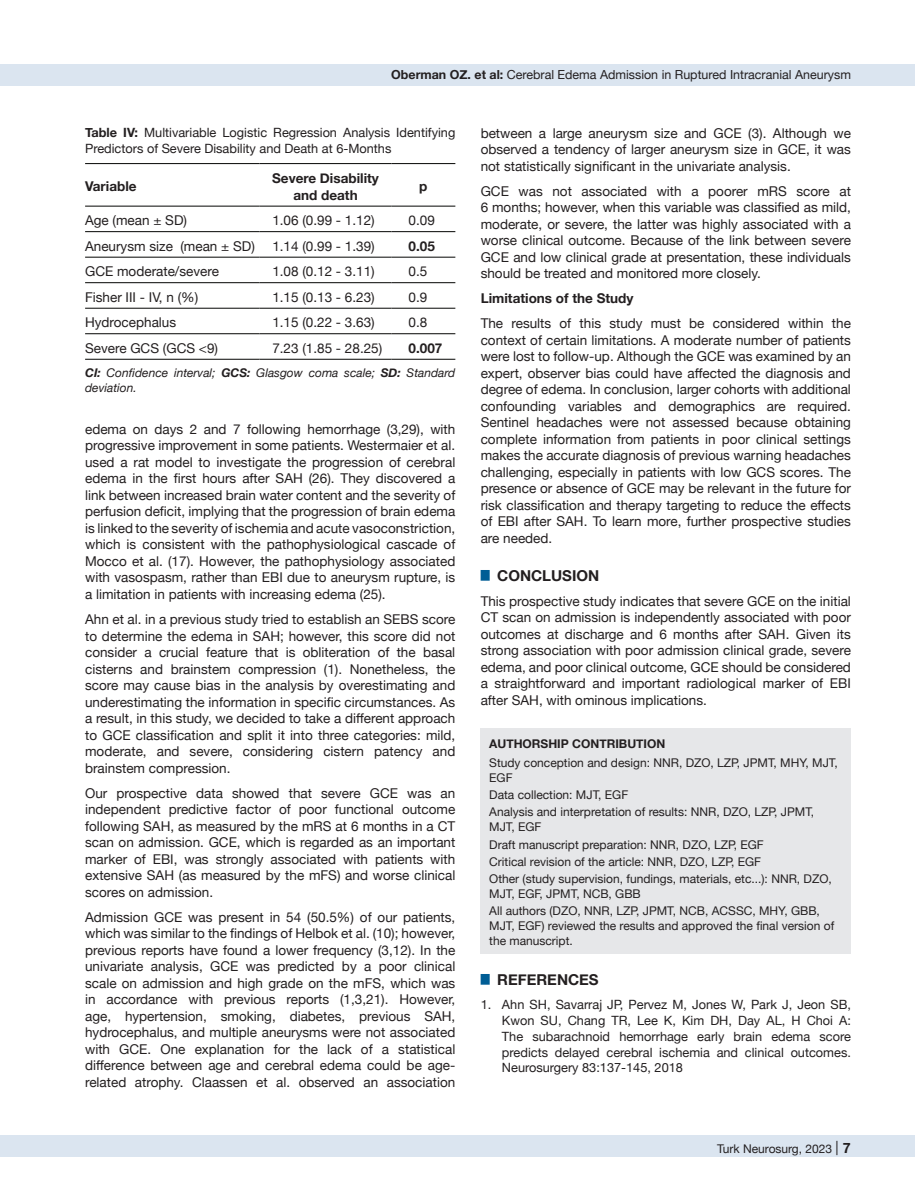
<style>
.page{position:relative;width:915px;height:1191px;background:#fff}
.page>*{position:absolute;margin:0;border:0;box-sizing:border-box;transform-origin:0 0}
.t1{font:700 15px "Helvetica Neue";color:#231f20}
.t2{font:13.5px/16.5px "Helvetica Neue";color:#231f20;text-align:justify}
.t3{font:700 13.5px/16.5px "Helvetica Neue";color:#231f20;text-align:center}
.t4{font:12.75px/15.8px "Helvetica Neue";color:#231f20;text-align:justify}
.t5{font:12.45px "Helvetica Neue";color:#231f20}
.t6{font:12px/17.1px "Helvetica Neue";color:#231f20}
.t7{font:italic 12px/15px "Helvetica Neue";color:#231f20}
.t8{font:700 12px "Helvetica Neue";color:#231f20}
.s1{font-weight:700}
.s2{font-size:14.25px}
.s3{font-weight:700;font-size:14.25px}
</style>
<div class="page">
<div style="left:0;top:1135px;width:914px;height:22px;background:#dbe5f0"></div>
<div style="left:0;top:64px;width:914px;height:21px;background:#dbe5f0"></div>
<div style="left:480px;top:727px;width:370px;height:226px;background:#e6e7e9"></div>
<hr style="left:85px;top:231px;width:174px;height:1px;background:#040503">
<hr style="left:259px;top:231px;width:132px;height:1px;background:#040503">
<hr style="left:391px;top:231px;width:64px;height:1px;background:#040503">
<hr style="left:85px;top:257px;width:174px;height:1px;background:#040503">
<hr style="left:259px;top:257px;width:132px;height:1px;background:#040503">
<hr style="left:391px;top:257px;width:64px;height:1px;background:#040503">
<hr style="left:85px;top:282px;width:174px;height:1px;background:#040503">
<hr style="left:259px;top:282px;width:132px;height:1px;background:#040503">
<hr style="left:391px;top:282px;width:64px;height:1px;background:#040503">
<hr style="left:85px;top:308px;width:174px;height:1px;background:#040503">
<hr style="left:259px;top:308px;width:132px;height:1px;background:#040503">
<hr style="left:391px;top:308px;width:64px;height:1px;background:#040503">
<hr style="left:85px;top:333px;width:174px;height:1px;background:#040503">
<hr style="left:259px;top:333px;width:132px;height:1px;background:#040503">
<hr style="left:391px;top:333px;width:64px;height:1px;background:#040503">
<hr style="left:85px;top:163px;width:174px;height:1px;background:#040503">
<hr style="left:259px;top:163px;width:132px;height:1px;background:#040503">
<hr style="left:391px;top:163px;width:64px;height:1px;background:#040503">
<hr style="left:85px;top:206px;width:174px;height:1px;background:#040503">
<hr style="left:259px;top:206px;width:132px;height:1px;background:#040503">
<hr style="left:391px;top:206px;width:64px;height:1px;background:#040503">
<hr style="left:85px;top:359px;width:174px;height:1px;background:#040503">
<hr style="left:259px;top:359px;width:132px;height:1px;background:#040503">
<hr style="left:391px;top:359px;width:64px;height:1px;background:#040503">
<p class="t5" style="left:391px;top:66px;width:461px"><span class="s1">Oberman OZ. et al:</span> Cerebral Edema Admission in Ruptured Intracranial Aneurysm</p>
<p class="t4" style="left:85px;top:125px;width:371px"><span class="s1">Table IV:</span> Multivariable Logistic Regression Analysis Identifying<br>Predictors of Severe Disability and Death at 6-Months</p>
<p class="t3" style="left:85px;top:179px;width:53px">Variable</p>
<p class="t3" style="left:272px;top:170px;width:108px">Severe Disability and death</p>
<p class="t3" style="left:419px;top:179px;width:10px">p</p>
<p class="t2" style="left:85px;top:213px;width:103px">Age (mean ± SD)</p>
<p class="t2" style="left:272px;top:213px;width:104px">1.06 (0.99 - 1.12)</p>
<p class="t2" style="left:408px;top:213px;width:28px">0.09</p>
<p class="t2" style="left:85px;top:238px;width:171px">Aneurysm size (mean ± SD)</p>
<p class="t2" style="left:272px;top:238px;width:104px">1.14 (0.99 - 1.39)</p>
<p class="t3" style="left:408px;top:238px;width:28px">0.05</p>
<p class="t2" style="left:85px;top:264px;width:135px">GCE moderate/severe</p>
<p class="t2" style="left:272px;top:264px;width:104px">1.08 (0.12 - 3.11)</p>
<p class="t2" style="left:408px;top:264px;width:20px">0.5</p>
<p class="t2" style="left:85px;top:289px;width:115px">Fisher III - IV, n (%)</p>
<p class="t2" style="left:272px;top:289px;width:104px">1.15 (0.13 - 6.23)</p>
<p class="t2" style="left:408px;top:289px;width:20px">0.9</p>
<p class="t2" style="left:85px;top:315px;width:93px">Hydrocephalus</p>
<p class="t2" style="left:272px;top:315px;width:104px">1.15 (0.22 - 3.63)</p>
<p class="t2" style="left:408px;top:315px;width:20px">0.8</p>
<p class="t2" style="left:85px;top:340px;width:134px">Severe GCS (GCS &lt;9)</p>
<p class="t2" style="left:272px;top:340px;width:111px">7.23 (1.85 - 28.25)</p>
<p class="t3" style="left:408px;top:340px;width:35px">0.007</p>
<p class="t7" style="left:85px;top:366px;width:371px"><span class="s1">CI:</span> Confidence interval; <span class="s1">GCS:</span> Glasgow coma scale; <span class="s1">SD:</span> Standard deviation.</p>
<p class="t2" style="left:85px;top:422px;width:371px">edema on days 2 and 7 following hemorrhage (3,29), with progressive improvement in some patients. Westermaier et al. used a rat model to investigate the progression of cerebral edema in the first hours after SAH (26). They discovered a link between increased brain water content and the severity of perfusion deficit, implying that the progression of brain edema is linked to the severity of ischemia and acute vasoconstriction, which is consistent with the pathophysiological cascade of Mocco et al. (17). However, the pathophysiology associated with vasospasm, rather than EBI due to aneurysm rupture, is a limitation in patients with increasing edema (25).</p>
<p class="t2" style="left:85px;top:611px;width:371px">Ahn et al. in a previous study tried to establish an SEBS score to determine the edema in SAH; however, this score did not consider a crucial feature that is obliteration of the basal cisterns and brainstem compression (1). Nonetheless, the score may cause bias in the analysis by overestimating and underestimating the information in specific circumstances. As a result, in this study, we decided to take a different approach to GCE classification and split it into three categories: mild, moderate, and severe, considering cistern patency and brainstem compression.</p>
<p class="t2" style="left:85px;top:785px;width:371px">Our prospective data showed that severe GCE was an independent predictive factor of poor functional outcome following SAH, as measured by the mRS at 6 months in a CT scan on admission. GCE, which is regarded as an important marker of EBI, was strongly associated with patients with extensive SAH (as measured by the mFS) and worse clinical scores on admission.</p>
<p class="t2" style="left:85px;top:909px;width:371px">Admission GCE was present in 54 (50.5%) of our patients, which was similar to the findings of Helbok et al. (10); however, previous reports have found a lower frequency (3,12). In the univariate analysis, GCE was predicted by a poor clinical scale on admission and high grade on the mFS, which was in accordance with previous reports (1,3,21). However, age, hypertension, smoking, diabetes, previous SAH, hydrocephalus, and multiple aneurysms were not associated with GCE. One explanation for the lack of a statistical difference between age and cerebral edema could be age&shy;related atrophy. Claassen et al. observed an association</p>
<p class="t2" style="left:480px;top:125px;width:371px">between a large aneurysm size and GCE (3). Although we observed a tendency of larger aneurysm size in GCE, it was not statistically significant in the univariate analysis.</p>
<p class="t2" style="left:480px;top:183px;width:371px">GCE was not associated with a poorer mRS score at 6 months; however, when this variable was classified as mild, moderate, or severe, the latter was highly associated with a worse clinical outcome. Because of the link between severe GCE and low clinical grade at presentation, these individuals should be treated and monitored more closely.</p>
<p class="t3" style="left:480px;top:290px;width:154px">Limitations of the Study</p>
<p class="t2" style="left:480px;top:316px;width:371px">The results of this study must be considered within the context of certain limitations. A moderate number of patients were lost to follow-up. Although the GCE was examined by an expert, observer bias could have affected the diagnosis and degree of edema. In conclusion, larger cohorts with additional confounding variables and demographics are required.<br>Sentinel headaches were not assessed because obtaining complete information from patients in poor clinical settings makes the accurate diagnosis of previous warning headaches challenging, especially in patients with low GCS scores. The presence or absence of GCE may be relevant in the future for risk classification and therapy targeting to reduce the effects of EBI after SAH. To learn more, further prospective studies are needed.</p>
<p class="t1" style="left:480px;top:563px;width:120px"><sup>█</sup> CONCLUSION</p>
<p class="t2" style="left:480px;top:593px;width:371px">This prospective study indicates that severe GCE on the initial CT scan on admission is independently associated with poor outcomes at discharge and 6 months after SAH. Given its strong association with poor admission clinical grade, severe edema, and poor clinical outcome, GCE should be considered a straightforward and important radiological marker of EBI after SAH, with ominous implications.</p>
<p class="t8" style="left:489px;top:734px;width:177px">AUTHORSHIP CONTRIBUTION</p>
<p class="t6" style="left:489px;top:756px;width:350px;line-height:15px">Study conception and design: NNR, DZO, LZP, JPMT, MHY, MJT,<br>EGF</p>
<p class="t6" style="left:489px;top:787px;width:326px">Data collection: MJT, EGF<br>Analysis and interpretation of results: NNR, DZO, LZP, JPMT,</p>
<p class="t6" style="left:489px;top:819px;width:344px">MJT, EGF<br>Draft manuscript preparation: NNR, DZO, LZP, EGF<br>Critical revision of the article: NNR, DZO, LZP, EGF<br>Other (study supervision, fundings, materials, etc...): NNR, DZO,</p>
<p class="t6" style="left:489px;top:885px;width:332px">MJT, EGF, JPMT, NCB, GBB<br>All authors (DZO, NNR, LZP, JPMT, NCB, ACSSC, MHY, GBB,</p>
<p class="t6" style="left:489px;top:918px;width:346px;line-height:15px">MJT, EGF) reviewed the results and approved the final version of the manuscript.</p>
<p class="t1" style="left:480px;top:968px;width:119px"><sup>█</sup> REFERENCES</p>
<p class="t4" style="left:502px;top:997px;width:350px;text-indent:-21px">1. Ahn SH, Savarraj JP, Pervez M, Jones W, Park J, Jeon SB, Kwon SU, Chang TR, Lee K, Kim DH, Day AL, H Choi A:<br>The subarachnoid hemorrhage early brain edema score predicts delayed cerebral ischemia and clinical outcomes.<br>Neurosurgery 83:137-145, 2018</p>
<p class="t6" style="left:716px;top:1141px;width:156px">Turk Neurosurg, 2023 <span class="s2">|</span> <span class="s3">7 7</span></p>
</div>
